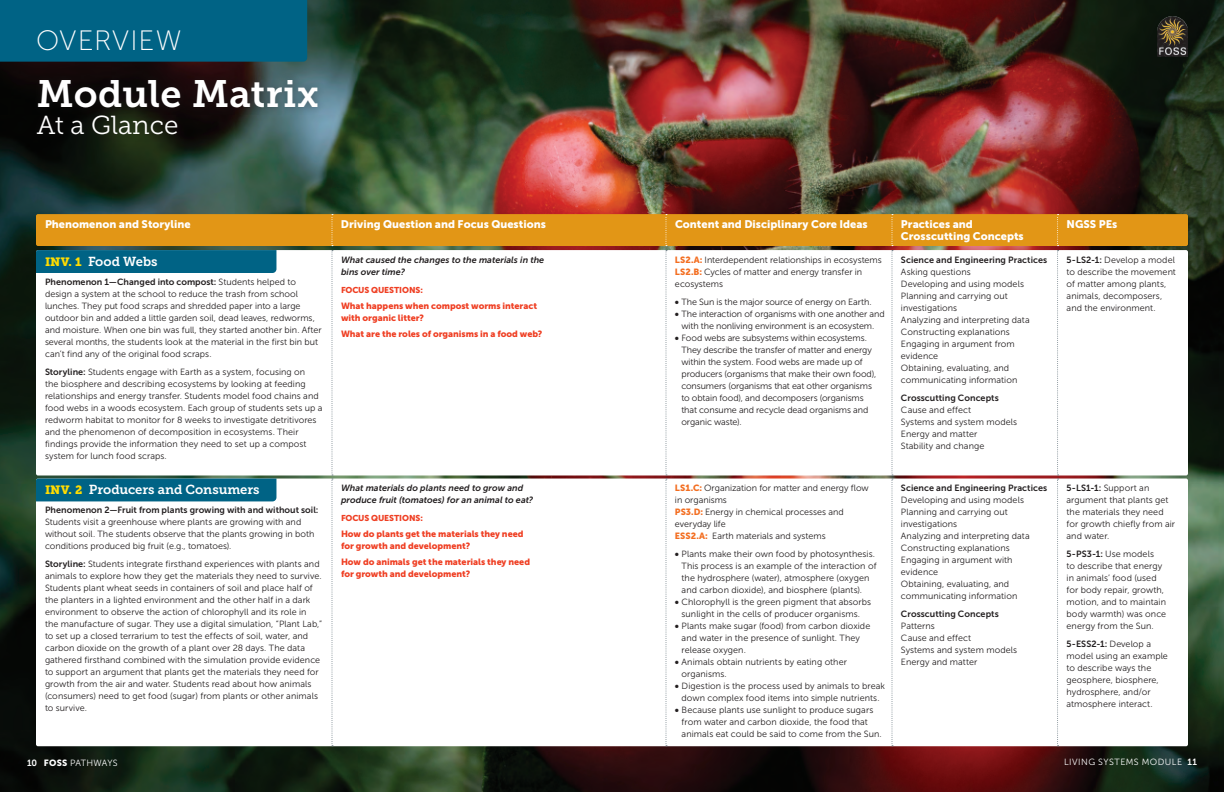
<style>
.page{position:relative;width:1224px;height:792px;background:#fff}
.page>*{position:absolute;margin:0;border:0;box-sizing:border-box;transform-origin:0 0}
.t1{font:38px "Museo Slab 700";letter-spacing:.01em;color:#fff}
.t2{font:28px "Museo Sans 100";letter-spacing:.035em;color:#fff}
.t3{font:26px "Museo Slab 300";color:#fff}
.t4{font:13px "Museo Slab 700";letter-spacing:-.005em;color:#fff}
.t5{font:11px/12px "Museo Sans 900";color:#fff}
.t6{font:9px/12px "Museo Sans 300";letter-spacing:.005em;color:#231f20}
.t7{font:9px "Museo Sans 700";letter-spacing:.005em;color:#231f20}
.t8{font:9px/12px "Museo Sans 900";color:#ef3e22}
.t9{font:italic 9px/12px "Museo Sans 700";letter-spacing:.005em;color:#231f20}
.t10{font:9px "Museo Sans 300";letter-spacing:.045em;color:#fff}
.t11{font:9px "Museo Sans 300";letter-spacing:.01em;color:#fff}
.t12{font:8.5px "Museo Sans 900";letter-spacing:-.01em;color:#ef3e22}
.s1{font-family:"Museo Slab 900";font-size:12px;color:#ffdc01}
.s2{font-family:"Museo Sans 300"}
.s3{font-family:"Museo Sans 700"}
.s4{font-family:"Museo Sans 900";color:#f36e21}
.s5{font-family:"Museo Sans 900"}
.s6{font-family:"Museo Slab 700"}
</style>
<div class="page">
<img style="left:0;top:0;width:1224px;height:792px">
<div style="left:36px;top:250px;width:1152px;height:226px;background:#fff;border-radius:2px"></div>
<div style="left:36px;top:250px;width:240px;height:23px;background:#006385"></div>
<div style="left:36px;top:479px;width:1152px;height:267px;background:#fff;border-radius:2px"></div>
<div style="left:36px;top:479px;width:240px;height:22px;background:#006385"></div>
<div style="left:36px;top:214px;width:1152px;height:32px;background:#e29616;border-radius:2px"></div>
<div style="left:29px;top:71px;width:297px;height:72px;background:#231f20;opacity:.45"></div>
<svg style="left:332px;top:214px;width:1px;height:532px"></svg>
<svg style="left:666px;top:214px;width:1px;height:532px"></svg>
<svg style="left:892px;top:214px;width:1px;height:532px"></svg>
<svg style="left:1057px;top:214px;width:2px;height:532px"></svg>
<img style="left:1157px;top:16px;width:31px;height:41px">
<div style="left:0;top:0;width:307px;height:62px;background:#006385"></div>
<h2 class="t2" style="left:36px;top:25px;width:147px">OVERVIEW</h2>
<h1 class="t1" style="left:37px;top:72px;width:283px">Module Matrix</h1>
<h3 class="t3" style="left:37px;top:111px;width:143px">At a Glance</h3>
<p class="t5" style="left:45px;top:218px;width:147px">Phenomenon and Storyline</p>
<p class="t5" style="left:341px;top:218px;width:206px">Driving Question and Focus Questions</p>
<p class="t5" style="left:675px;top:218px;width:194px">Content and Disciplinary Core Ideas</p>
<p class="t5" style="left:901px;top:218px;width:124px">Practices and<br>Crosscutting Concepts</p>
<p class="t5" style="left:1067px;top:218px;width:52px">NGSS PEs</p>
<h3 class="t4" style="left:45px;top:254px;width:114px"><span class="s1">INV. 1</span> Food Webs</h3>
<p class="t7" style="left:45px;top:277px;width:252px">Phenomenon 1—Changed into compost: <span class="s2">Students helped to</span></p>
<p class="t6" style="left:45px;top:288px;width:278px">design a system at the school to reduce the trash from school lunches. They put food scraps and shredded paper into a large outdoor bin and added a little garden soil, dead leaves, redworms, and moisture. When one bin was full, they started another bin. After several months, the students look at the material in the first bin but can’t find any of the original food scraps.</p>
<p class="t6" style="left:45px;top:366px;width:279px"><span class="s3">Storyline:</span> Students engage with Earth as a system, focusing on<br>the biosphere and describing ecosystems by looking at feeding relationships and energy transfer. Students model food chains and food webs in a woods ecosystem. Each group of students sets up a redworm habitat to monitor for 8 weeks to investigate detritivores and the phenomenon of decomposition in ecosystems. Their findings provide the information they need to set up a compost system for lunch food scraps.</p>
<p class="t6" style="left:1067px;top:254px;width:111px"><span class="s3">5-LS2-1:</span> Develop a model to describe the movement of matter among plants, animals, decomposers, and the environment.</p>
<p class="t6" style="left:675px;top:254px;width:208px"><span class="s4">LS2.A:</span> Interdependent relationships in ecosystems<br><span class="s4">LS2.B:</span> Cycles of matter and energy transfer in ecosystems</p>
<p class="t6" style="left:675px;top:296px;width:198px"><span class="s5">•</span> The Sun is the major source of energy on Earth.</p>
<p class="t6" style="left:675px;top:308px;width:211px;text-align:center"><span class="s5">•</span> The interaction of organisms with one another and with the nonliving environment is an ecosystem.</p>
<p class="t6" style="left:681px;top:332px;width:196px;text-indent:-6px"><span class="s5">•</span> Food webs are subsystems within ecosystems.<br>They describe the transfer of matter and energy within the system. Food webs are made up of producers (organisms that make their own food), consumers (organisms that eat other organisms to obtain food), and decomposers (organisms that consume and recycle dead organisms and organic waste).</p>
<p class="t7" style="left:901px;top:255px;width:148px">Science and Engineering Practices</p>
<p class="t6" style="left:901px;top:266px;width:130px">Asking questions<br>Developing and using models<br>Planning and carrying out investigations<br>Analyzing and interpreting data<br>Constructing explanations<br>Engaging in argument from evidence<br>Obtaining, evaluating, and communicating information</p>
<p class="t7" style="left:901px;top:393px;width:99px">Crosscutting Concepts</p>
<p class="t6" style="left:901px;top:404px;width:118px">Cause and effect<br>Systems and system models<br>Energy and matter<br>Stability and change</p>
<p class="t9" style="left:341px;top:254px;width:205px">What caused the changes to the materials in the bins over time?</p>
<p class="t12" style="left:341px;top:285px;width:83px">FOCUS QUESTIONS:</p>
<p class="t8" style="left:341px;top:300px;width:198px">What happens when compost worms interact with organic litter?</p>
<p class="t8" style="left:341px;top:328px;width:203px">What are the roles of organisms in a food web?</p>
<h3 class="t4" style="left:45px;top:482px;width:216px"><span class="s1">INV. 2</span> Producers and Consumers</h3>
<p class="t7" style="left:45px;top:505px;width:275px">Phenomenon 2—Fruit from plants growing with and without soil:</p>
<p class="t6" style="left:45px;top:516px;width:271px">Students visit a greenhouse where plants are growing with and without soil. The students observe that the plants growing in both conditions produced big fruit (e.g., tomatoes).</p>
<p class="t6" style="left:45px;top:558px;width:279px"><span class="s3">Storyline:</span> Students integrate firsthand experiences with plants and animals to explore how they get the materials they need to survive.<br>Students plant wheat seeds in containers of soil and place half of the planters in a lighted environment and the other half in a dark environment to observe the action of chlorophyll and its role in the manufacture of sugar. They use a digital simulation, “Plant Lab,” to set up a closed terrarium to test the effects of soil, water, and carbon dioxide on the growth of a plant over 28 days. The data gathered firsthand combined with the simulation provide evidence to support an argument that plants get the materials they need for growth from the air and water. Students read about how animals (consumers) need to get food (sugar) from plants or other animals to survive.</p>
<p class="t9" style="left:341px;top:482px;width:194px">What materials do plants need to grow and produce fruit (tomatoes) for an animal to eat?</p>
<p class="t12" style="left:341px;top:513px;width:83px">FOCUS QUESTIONS:</p>
<p class="t8" style="left:341px;top:528px;width:184px">How do plants get the materials they need for growth and development?</p>
<p class="t8" style="left:341px;top:556px;width:191px">How do animals get the materials they need for growth and development?</p>
<p class="t6" style="left:675px;top:482px;width:195px"><span class="s4">LS1.C:</span> Organization for matter and energy flow in organisms<br><span class="s4">PS3.D:</span> Energy in chemical processes and everyday life<br><span class="s4">ESS2.A:</span> Earth materials and systems</p>
<p class="t6" style="left:682px;top:548px;width:196px;text-indent:-7px"><span class="s5">•</span> Plants make their own food by photosynthesis.<br>This process is an example of the interaction of the hydrosphere (water), atmosphere (oxygen and carbon dioxide), and biosphere (plants).</p>
<p class="t6" style="left:675px;top:596px;width:198px;text-align:center"><span class="s5">•</span> Chlorophyll is the green pigment that absorbs sunlight in the cells of producer organisms.</p>
<p class="t6" style="left:682px;top:620px;width:190px;text-indent:-7px"><span class="s5">•</span> Plants make sugar (food) from carbon dioxide and water in the presence of sunlight. They release oxygen.</p>
<p class="t6" style="left:682px;top:656px;width:167px;text-indent:-7px"><span class="s5">•</span> Animals obtain nutrients by eating other organisms.</p>
<p class="t6" style="left:675px;top:680px;width:211px;text-align:center"><span class="s5">•</span> Digestion is the process used by animals to break down complex food items into simple nutrients.</p>
<p class="t6" style="left:682px;top:704px;width:202px;text-indent:-7px"><span class="s5">•</span> Because plants use sunlight to produce sugars from water and carbon dioxide, the food that animals eat could be said to come from the Sun.</p>
<p class="t7" style="left:901px;top:483px;width:148px">Science and Engineering Practices</p>
<p class="t6" style="left:901px;top:494px;width:130px">Developing and using models<br>Planning and carrying out investigations<br>Analyzing and interpreting data<br>Constructing explanations<br>Engaging in argument with evidence<br>Obtaining, evaluating, and communicating information</p>
<p class="t7" style="left:901px;top:609px;width:99px">Crosscutting Concepts</p>
<p class="t6" style="left:901px;top:620px;width:118px">Patterns<br>Cause and effect<br>Systems and system models<br>Energy and matter</p>
<p class="t6" style="left:1067px;top:482px;width:110px"><span class="s3">5-LS1-1:</span> Support an argument that plants get the materials they need for growth chiefly from air and water.</p>
<p class="t6" style="left:1067px;top:548px;width:101px"><span class="s3">5-PS3-1:</span> Use models<br>to describe that energy in animals’ food (used for body repair, growth, motion, and to maintain body warmth) was once energy from the Sun.</p>
<p class="t7" style="left:1067px;top:639px;width:86px">5-ESS2-1: <span class="s2">Develop a</span></p>
<p class="t6" style="left:1067px;top:650px;width:103px">model using an example to describe ways the geosphere, biosphere, hydrosphere, and/or atmosphere interact.</p>
<p class="t11" style="left:27px;top:758px;width:92px"><span class="s6">10</span> <span class="s5">FOSS</span> PATHWAYS</p>
<p class="t10" style="left:1064px;top:757px;width:134px">LIVING SYSTEMS MODULE <span class="s6">11</span></p>
</div>
